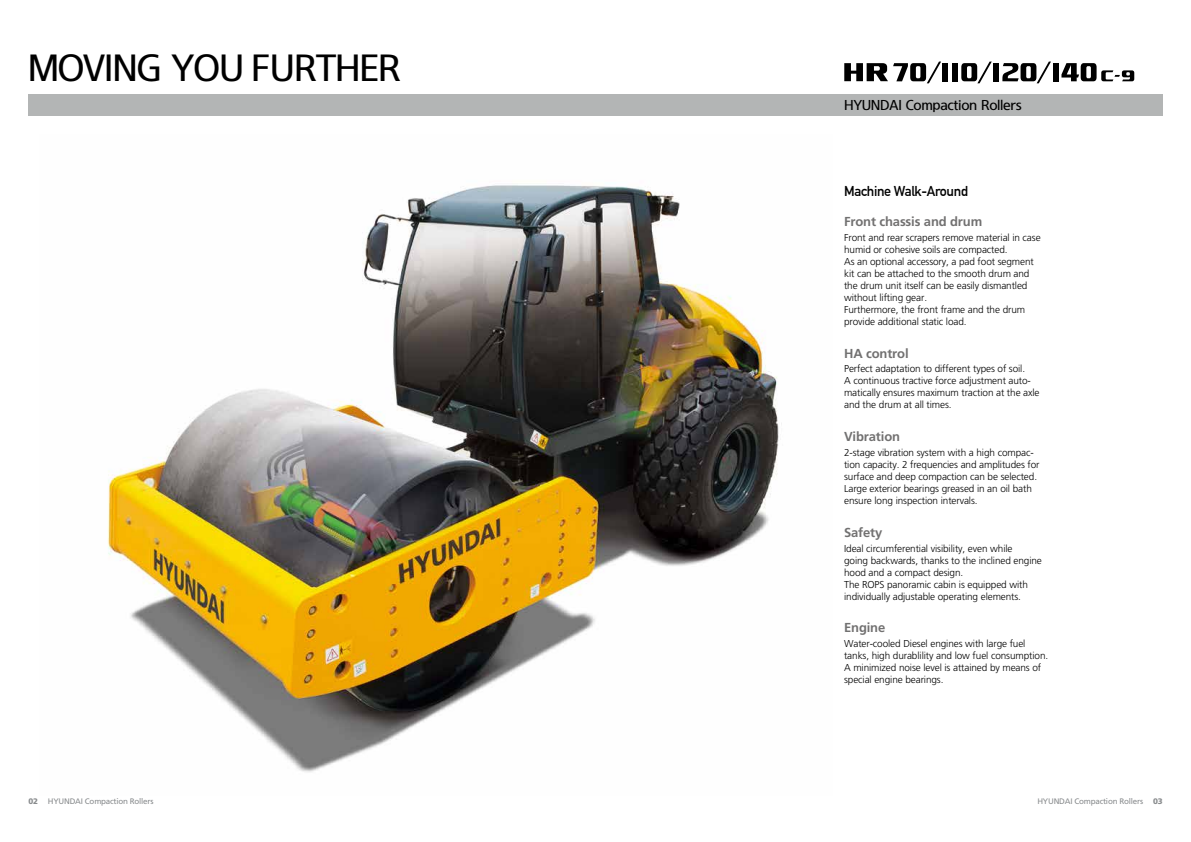
<style>
.page{position:relative;width:1191px;height:842px;background:#fff}
.page>*{position:absolute;margin:0;border:0;box-sizing:border-box;transform-origin:0 0}
.t1{font:37px "HYUNDAI Medium";letter-spacing:-.025em;color:#000}
.t2{font:14px "HYUNDAI Medium";letter-spacing:-.025em;color:#000}
.t3{font:700 14px "DIN Alternate";letter-spacing:-.025em;color:#000}
.t4{font:700 13px "Frutiger";letter-spacing:-.01em;color:#727171}
.t5{font:300 10px/12px "Frutiger";letter-spacing:-.01em;color:#000}
.t6{font:8px "Frutiger";letter-spacing:-.025em;color:#898c8e}
.s1{font-weight:900}
</style>
<div class="page">
<img style="left:107px;top:185px;width:675px;height:587px">
<div style="left:28px;top:94px;width:1134px;height:22px;background:#b3b5b5"></div>
<div style="left:1053px;top:63px;width:6px;height:18px;background:#000"></div>
<div style="left:942px;top:63px;width:6px;height:18px;background:#000"></div>
<div style="left:952px;top:63px;width:5px;height:18px;background:#000"></div>
<div style="left:993px;top:63px;width:6px;height:18px;background:#000"></div>
<svg style="left:1061px;top:63px;width:73px;height:18px"></svg>
<svg style="left:961px;top:62px;width:30px;height:21px"></svg>
<svg style="left:1002px;top:62px;width:49px;height:21px"></svg>
<svg style="left:844px;top:62px;width:97px;height:21px"></svg>
<h1 class="t1" style="left:28px;top:46px;width:374px">MOVING YOU FURTHER</h1>
<h2 class="t2" style="left:844px;top:97px;width:179px">HYUNDAI Compaction Rollers</h2>
<h2 class="t3" style="left:844px;top:180px;width:126px">Machine Walk-Around</h2>
<h3 class="t4" style="left:844px;top:214px;width:140px">Front chassis and drum</h3>
<p class="t5" style="left:844px;top:231px;width:198px">Front and rear scrapers remove material in case humid or cohesive soils are compacted.<br>As an optional accessory, a pad foot segment kit can be attached to the smooth drum and the drum unit itself can be easily dismantled without lifting gear.<br>Furthermore, the front frame and the drum provide additional static load.</p>
<h3 class="t4" style="left:844px;top:346px;width:66px">HA control</h3>
<p class="t5" style="left:844px;top:363px;width:197px">Perfect adaptation to different types of soil.<br>A continuous tractive force adjustment auto&shy;matically ensures maximum traction at the axle and the drum at all times.</p>
<h3 class="t4" style="left:844px;top:429px;width:58px">Vibration</h3>
<p class="t5" style="left:844px;top:446px;width:197px">2-stage vibration system with a high compac&shy;tion capacity. 2 frequencies and amplitudes for surface and deep compaction can be selected.<br>Large exterior bearings greased in an oil bath ensure long inspection intervals.</p>
<h3 class="t4" style="left:844px;top:525px;width:40px">Safety</h3>
<p class="t5" style="left:844px;top:542px;width:199px">Ideal circumferential visibility, even while<br>going backwards, thanks to the inclined engine hood and a compact design.<br>The ROPS panoramic cabin is equipped with individually adjustable operating elements.</p>
<h3 class="t4" style="left:844px;top:620px;width:43px">Engine</h3>
<p class="t5" style="left:844px;top:638px;width:206px">Water-cooled Diesel engines with large fuel tanks, high durablility and low fuel consumption.<br>A minimized noise level is attained by means of special engine bearings.</p>
<p class="t6" style="left:28px;top:797px;width:127px"><span class="s1">02</span> HYUNDAI Compaction Rollers</p>
<p class="t6" style="left:1037px;top:797px;width:127px">HYUNDAI Compaction Rollers <span class="s1">03</span></p>
</div>
